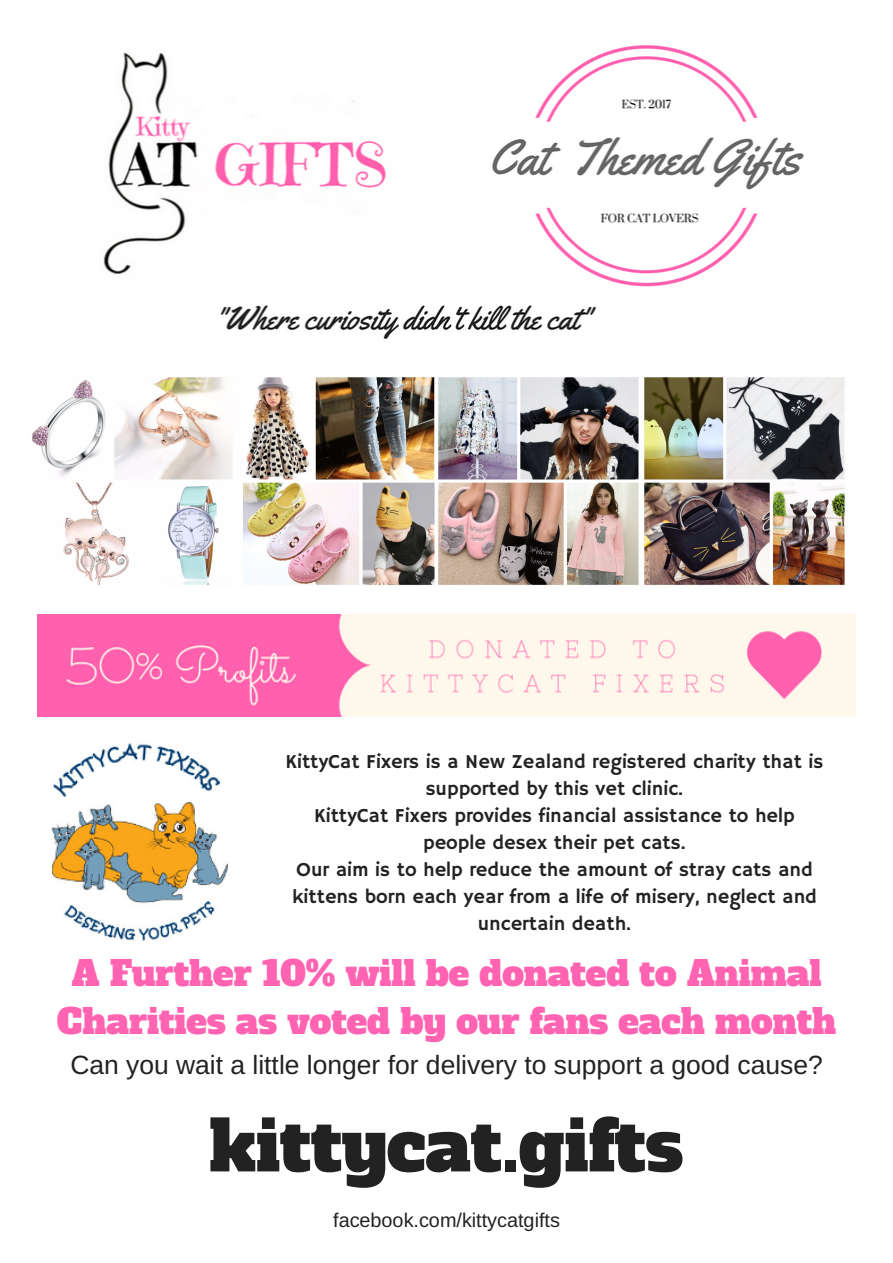
<style>
.page{position:relative;width:893px;height:1263px;background:#fff}
.page>*{position:absolute;margin:0;border:0;box-sizing:border-box;transform-origin:0 0}
.t1{font:69.45px "Alfa Slab One";color:#222}
.t2{font:34.65px/48.3px "Alfa Slab One";color:#ff63b1;text-align:center}
.t3{font:26.4px "Arimo";color:#222}
.t4{font:19.8px/27px "Hammersmith One";color:#222;text-align:center}
.t5{font:19.8px "Arimo";color:#222}
</style>
<div class="page">
<img style="left:243px;top:377px;width:192px;height:208px">
<img style="left:438px;top:377px;width:201px;height:208px">
<img style="left:644px;top:377px;width:201px;height:208px">
<img style="left:32px;top:377px;width:200px;height:208px">
<img style="left:103px;top:45px;width:701px;height:294px">
<img style="left:37px;top:615px;width:818px;height:101px">
<img style="left:51px;top:742px;width:177px;height:199px">
<p class="t4" style="left:285px;top:749px;width:539px">KittyCat Fixers is a New Zealand registered charity that is supported by this vet clinic.<br>KittyCat Fixers provides financial assistance to help people desex their pet cats.<br>Our aim is to help reduce the amount of stray cats and kittens born each year from a life of misery, neglect and uncertain death.</p>
<h2 class="t2" style="left:57px;top:949px;width:781px">A Further 10% will be donated to Animal<br>Charities as voted by our fans each month</h2>
<h3 class="t3" style="left:70px;top:1050px;width:754px">Can you wait a little longer for delivery to support a good cause?</h3>
<h1 class="t1" style="left:209px;top:1099px;width:475px">kittycat.gifts</h1>
<p class="t5" style="left:333px;top:1208px;width:228px">facebook.com/kittycatgifts</p>
</div>
